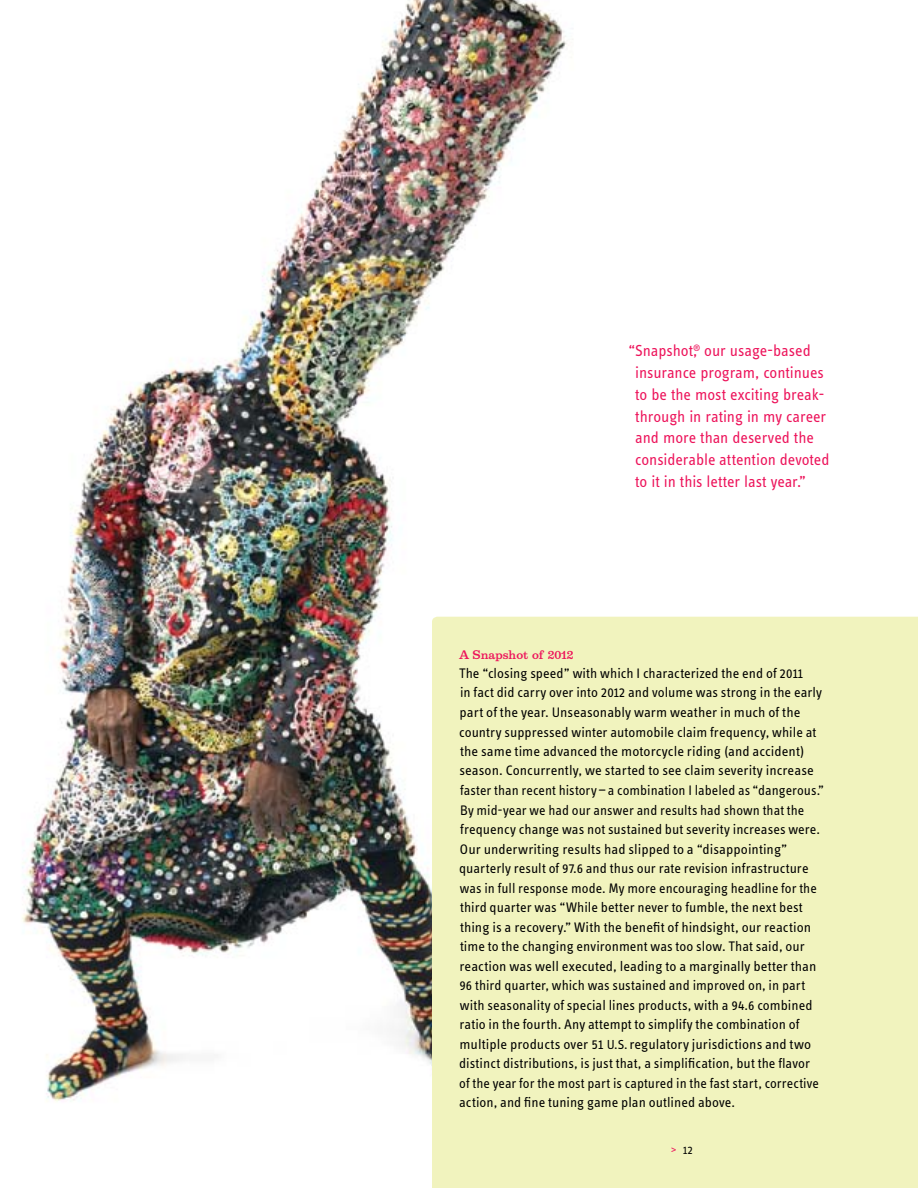
<style>
.page{position:relative;width:918px;height:1188px;background:#fff}
.page>*{position:absolute;margin:0;border:0;box-sizing:border-box;transform-origin:0 0}
.t1{font:16.5px/21.8px "Info OT Text";letter-spacing:-.005em;color:#ed145b}
.t2{font:14.25px/19.5px "Info OT Text";letter-spacing:.005em;color:#000}
.t3{font:12px "Info OT Text";color:#000}
.t4{font:500 11.25px "Belizio";color:#ed145b}
.s1{font-size:10.5px}
.s2{font-size:13.5px}
.s3{color:#ed145b}
</style>
<div class="page">
<img style="left:22px;top:0;width:795px;height:1102px">
<div style="left:432px;top:617px;width:486px;height:571px;background:#f1f3be"></div>
<p class="t1" style="left:635px;top:340px;width:196px;text-indent:-7px">“Snapshot,<sup>®</sup> our usage-based insurance program, continues to be the most exciting break&shy;through in rating in my career and more than deserved the considerable attention devoted to it in this letter last year.”</p>
<p class="t4" style="left:459px;top:647px;width:116px">A Snapshot of <span class="s1">2012</span></p>
<p class="t2" style="left:459px;top:663px;width:367px">The “closing speed” with which I characterized the end of 2011<br>in fact did carry over into 2012 and volume was strong in the early part of the year. Unseasonably warm weather in much of the country suppressed winter automobile claim frequency, while at the same time advanced the motorcycle riding (and accident) season. Concurrently, we started to see claim severity increase faster than recent history — a combination I labeled as “dangerous.” By mid-year we had our answer and results had shown that the frequency change was not sustained but severity increases were.<br>Our underwriting results had slipped to a “disappointing” quarterly result of 97.6 and thus our rate revision infrastructure was in full response mode. My more encouraging headline for the third quarter was “While better never to fumble, the next best thing is a recovery.” With the benefit of hindsight, our reaction time to the changing environment was too slow. That said, our reaction was well executed, leading to a marginally better than 96 third quarter, which was sustained and improved on, in part with seasonality of special lines products, with a 94.6 combined ratio in the fourth. Any attempt to simplify the combination of multiple products over 51 <span class="s2">U.S.</span> regulatory jurisdictions and two distinct distributions, is just that, a simplification, but the flavor<br>of the year for the most part is captured in the fast start, corrective action, and fine tuning game plan outlined above.</p>
<p class="t3" style="left:671px;top:1143px;width:24px"><span class="s3">&gt;</span> 12</p>
</div>
